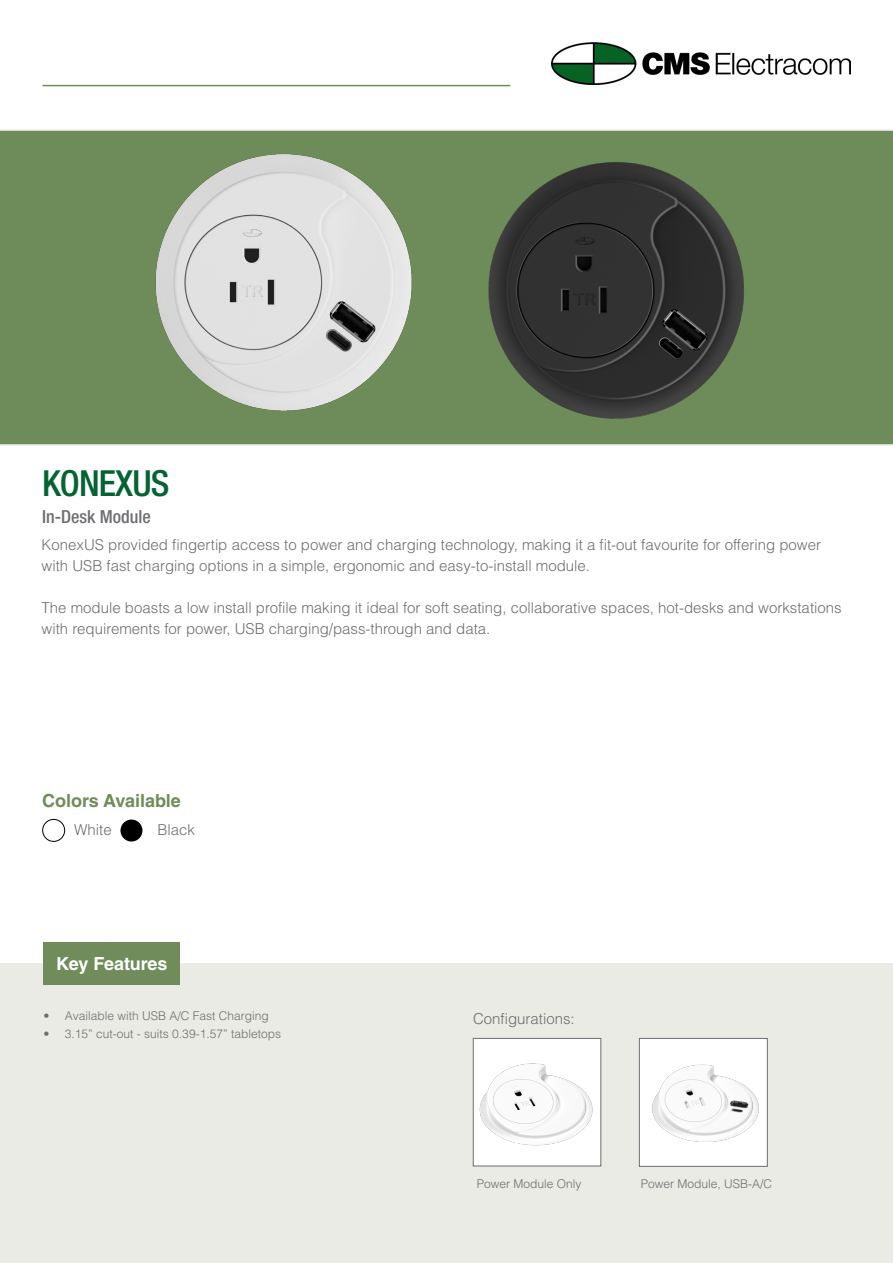
<style>
.page{position:relative;width:893px;height:1263px;background:#fff}
.page>*{position:absolute;margin:0;border:0;box-sizing:border-box;transform-origin:0 0}
.t1{font:500 condensed 36px "Helvetica Neue LT Std";letter-spacing:-.025em;color:#056333}
.t2{font:700 18px "Helvetica LT Std";color:#6f8c5a}
.t3{font:500 condensed 18px "Helvetica Neue LT Std";color:#6d6e71}
.t4{font:700 18px "Helvetica LT Std";letter-spacing:-.015em;color:#fff}
.t5{font:300 15px/21px "Helvetica LT Std";color:#6d6e71}
.t6{font:300 12px "Helvetica LT Std";color:#6d6e71}
</style>
<div class="page">
<img style="left:552px;top:42px;width:298px;height:43px">
<hr style="left:43px;top:85px;width:467px;height:1px;background:#6f8c5a">
<div style="left:120px;top:819px;width:22px;height:22px;background:#000;border-radius:50%"></div>
<div style="left:43px;top:819px;width:22px;height:22px;border:1px solid #000;border-radius:50%"></div>
<div style="left:0;top:129px;width:893px;height:317px;background:#6e8c5a"></div>
<img style="left:124px;top:139px;width:313px;height:283px">
<img style="left:457px;top:147px;width:313px;height:283px">
<div style="left:0;top:963px;width:893px;height:300px;background:#eaebe4"></div>
<div style="left:44px;top:942px;width:136px;height:42px;background:#6f8c5a"></div>
<img style="left:641px;top:1040px;width:124px;height:124px">
<div style="left:639px;top:1038px;width:128px;height:128px;border:1px solid #6d6e71"></div>
<img style="left:475px;top:1040px;width:124px;height:124px">
<div style="left:473px;top:1038px;width:128px;height:128px;border:1px solid #6d6e71"></div>
<h1 class="t1" style="left:42px;top:462px;width:129px">KONEXUS</h1>
<p class="t3" style="left:42px;top:506px;width:110px">In-Desk Module</p>
<p class="t5" style="left:42px;top:534px;width:781px">KonexUS provided fingertip access to power and charging technology, making it a fit-out favourite for offering power with USB fast charging options in a simple, ergonomic and easy-to-install module.</p>
<p class="t5" style="left:42px;top:597px;width:801px">The module boasts a low install profile making it ideal for soft seating, collaborative spaces, hot-desks and workstations with requirements for power, USB charging/pass-through and data.</p>
<p class="t2" style="left:42px;top:789px;width:140px">Colors Available</p>
<p class="t5" style="left:74px;top:819px;width:39px">White</p>
<p class="t5" style="left:158px;top:819px;width:39px">Black</p>
<p class="t4" style="left:56px;top:952px;width:113px">Key Features</p>
<p class="t6" style="left:44px;top:1008px;width:227px">• Available with USB A/C Fast Charging</p>
<p class="t6" style="left:44px;top:1026px;width:239px">• 3.15” cut-out - suits 0.39-1.57” tabletops</p>
<p class="t5" style="left:473px;top:1007px;width:103px">Configurations:</p>
<p class="t6" style="left:477px;top:1176px;width:106px">Power Module Only</p>
<p class="t6" style="left:641px;top:1176px;width:133px">Power Module, USB-A/C</p>
</div>
